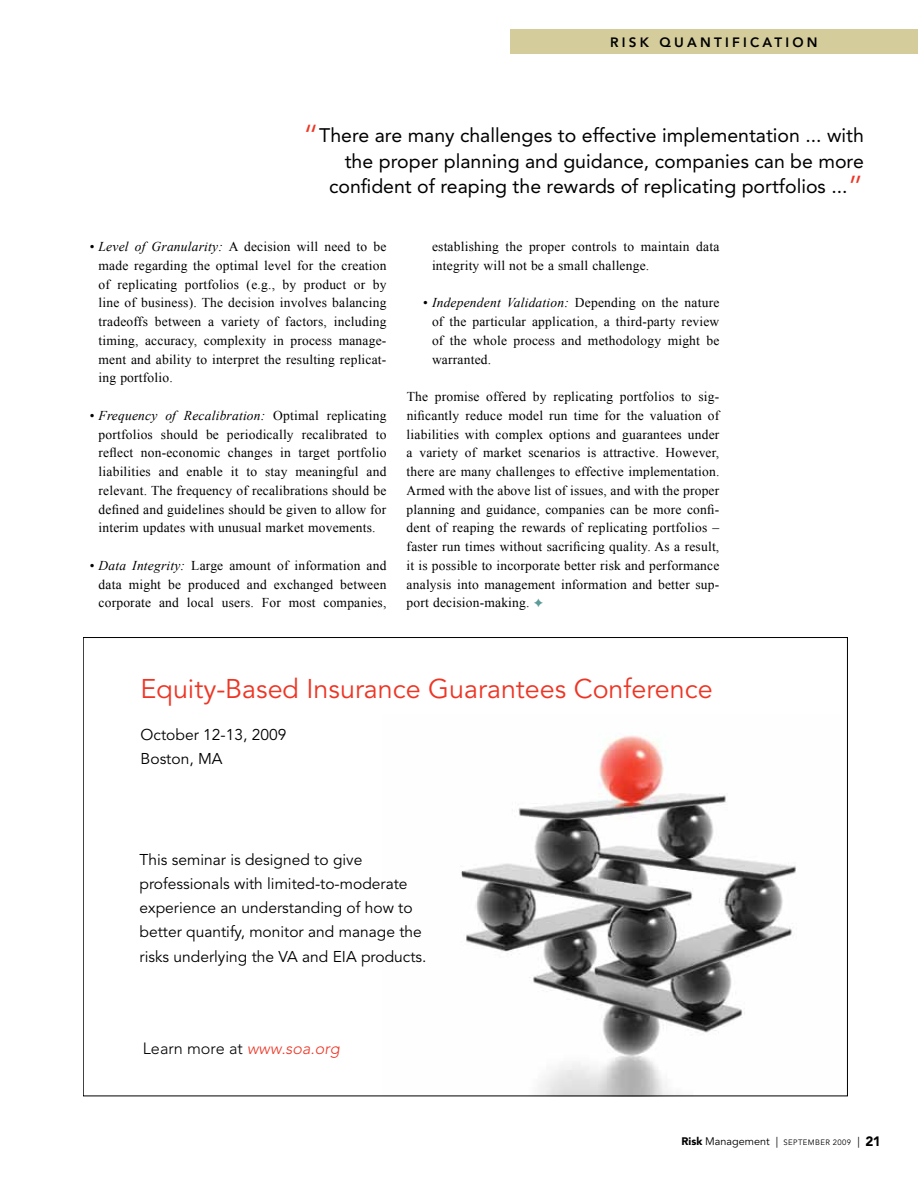
<style>
.page{position:relative;width:918px;height:1188px;background:#fff}
.page>*{position:absolute;margin:0;border:0;box-sizing:border-box;transform-origin:0 0}
.t1{font:26.85px "Avenir";color:#ee3524}
.t2{font:19.5px/25.5px "Avenir";color:#000;text-align:right}
.t3{font:300 16.2px "Avenir";color:#000}
.t4{font:15.6px/24px "Avenir";color:#000}
.t5{font:13.5px/18.8px "Times New Roman";letter-spacing:.015em;color:#000;text-align:justify}
.t6{font:800 13.5px "Avenir";letter-spacing:.24em;color:#000}
.t7{font:7.8px "Avenir";letter-spacing:.05em;color:#000}
.s1{font-weight:300;font-size:31.5px;color:#ee3524}
.s2{font-style:italic}
.s3{font-style:italic;color:#ee3524}
.s4{font-weight:900;font-size:10.8px}
.s5{font-size:10.8px}
.s6{font-weight:900;font-size:13.5px}
</style>
<div class="page">
<img style="left:461px;top:735px;width:335px;height:359px">
<div style="left:510px;top:30px;width:408px;height:24px;background:#d5cc9c"></div>
<p class="t6" style="left:610px;top:34px;width:209px">Ris k QU ANTIFICATION</p>
<h2 class="t2" style="left:303px;top:123px;width:563px"><span class="s1">“</span>There are many challenges to effective implementation ... with the proper planning and guidance, companies can be more confident of reaping the rewards of replicating portfolios ...<span class="s1">”</span></h2>
<p class="t5" style="left:99px;top:237px;width:289px;text-indent:-9px">• <span class="s2">Level of Granularity:</span> A decision will need to be made regarding the optimal level for the creation of replicating portfolios (e.g., by product or by line of business). The decision involves balancing tradeoffs between a variety of factors, including timing, accuracy, complexity in process manage&shy;ment and ability to interpret the resulting replicat&shy;ing portfolio.</p>
<p class="t5" style="left:99px;top:406px;width:289px;text-indent:-9px">• <span class="s2">Frequency of Recalibration:</span> Optimal replicating portfolios should be periodically recalibrated to reflect non-economic changes in target portfolio liabilities and enable it to stay meaningful and relevant. The frequency of recalibrations should be defined and guidelines should be given to allow for interim updates with unusual market movements.</p>
<p class="t5" style="left:99px;top:556px;width:289px;text-indent:-9px">• <span class="s2">Data Integrity:</span> Large amount of information and data might be produced and exchanged between corporate and local users. For most companies,</p>
<p class="t5" style="left:432px;top:237px;width:289px">establishing the proper controls to maintain data integrity will not be a small challenge.</p>
<p class="t5" style="left:432px;top:293px;width:289px;text-indent:-9px">• <span class="s2">Independent Validation:</span> Depending on the nature of the particular application, a third-party review of the whole process and methodology might be warranted.</p>
<p class="t5" style="left:407px;top:387px;width:314px">The promise offered by replicating portfolios to sig&shy;nificantly reduce model run time for the valuation of liabilities with complex options and guarantees under a variety of market scenarios is attractive. However, there are many challenges to effective implementation.<br>Armed with the above list of issues, and with the proper planning and guidance, companies can be more confi&shy;dent of reaping the rewards of replicating portfolios – faster run times without sacrificing quality. As a result, it is possible to incorporate better risk and performance analysis into management information and better sup&shy;port decision-making.</p>
<h1 class="t1" style="left:141px;top:673px;width:574px">Equity-Based Insurance Guarantees Conference</h1>
<p class="t4" style="left:141px;top:723px;width:147px">October 12-13, 2009<br>Boston, MA</p>
<p class="t4" style="left:140px;top:848px;width:289px">This seminar is designed to give professionals with limited-to-moderate experience an understanding of how to better quantify, monitor and manage the risks underlying the VA and EIA products.</p>
<p class="t3" style="left:143px;top:1039px;width:198px">Learn more at <span class="s3">www.soa.org</span></p>
<p class="t7" style="left:682px;top:1138px;width:201px"><span class="s4">Risk</span> <span class="s5">Management |</span> SEPTEMBER 2009 <span class="s5">|</span> <span class="s6">21</span></p>
</div>
